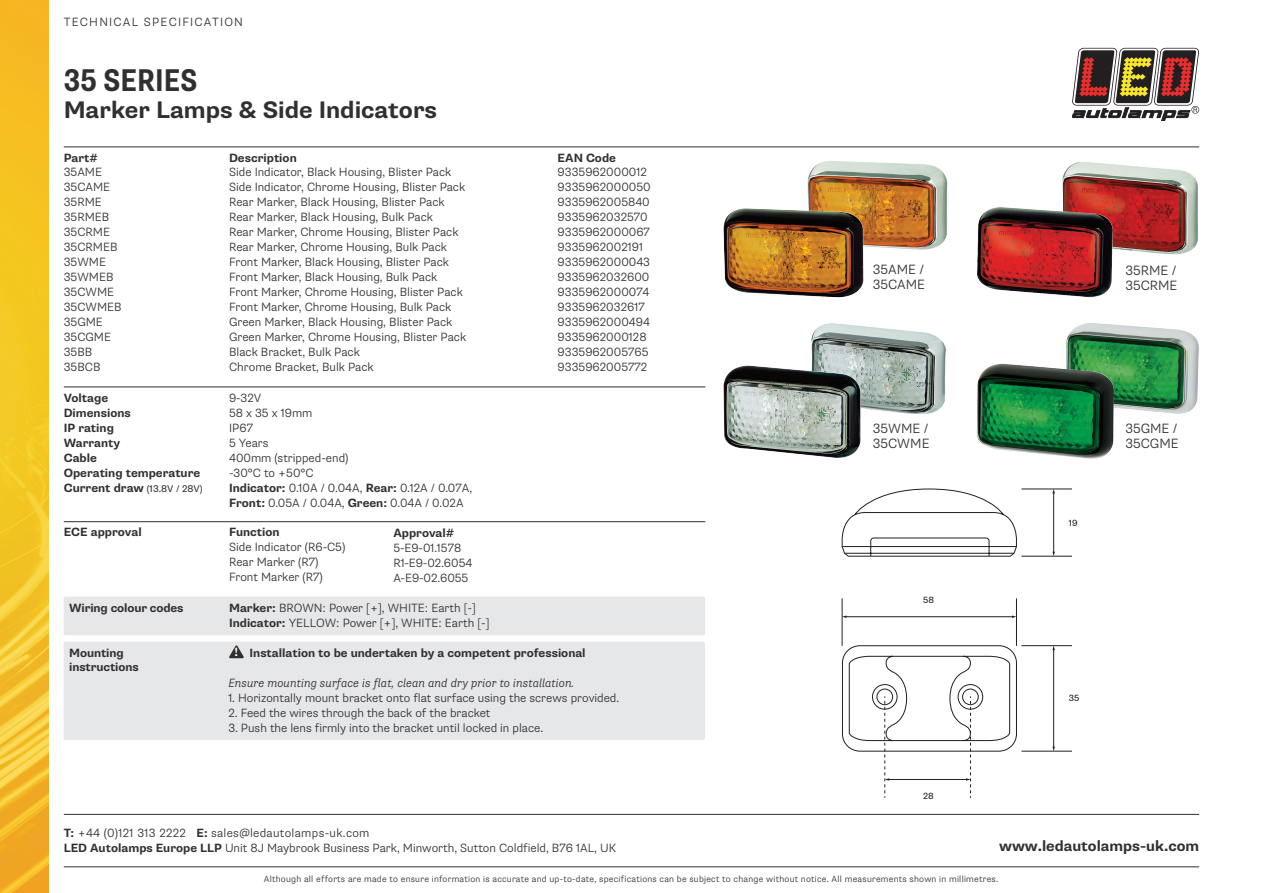
<style>
.page{position:relative;width:1263px;height:893px;background:#fff}
.page>*{position:absolute;margin:0;border:0;box-sizing:border-box;transform-origin:0 0}
.t1{font:700 condensed 31.5px "Supria Sans";color:#312f30}
.t2{font:700 24px "Supria Sans";color:#312f30}
.t3{font:700 15px "Supria Sans";color:#312f30}
.t4{font:300 13.5px "Supria Sans";color:#312f30}
.t5{font:300 12px/15px "Supria Sans";color:#312f30}
.t6{font:700 12px/14.4px "Supria Sans";color:#312f30}
.t7{font:italic 300 12px "Supria Sans";color:#312f30}
.t8{font:300 12px "Supria Sans";letter-spacing:.1em;color:#312f30}
.t9{font:700 12px "Supria Sans";color:#fff}
.t10{font:300 9px "Supria Sans";letter-spacing:.025em;color:#312f30}
.t11{font:9px "Supria Sans";color:#231f20}
.s1{font-weight:400;font-size:9.75px}
.s2{font-weight:700}
</style>
<div class="page">
<img style="left:0;top:0;width:49px;height:893px">
<svg style="left:1072px;top:48px;width:127px;height:73px"></svg>
<hr style="left:64px;top:147px;width:1135px;height:1px;background:#312f30">
<hr style="left:64px;top:814px;width:1135px;height:1px;background:#312f30">
<hr style="left:64px;top:867px;width:1135px;height:1px;background:#312f30">
<img style="left:1066px;top:323px;width:133px;height:91px">
<img style="left:811px;top:323px;width:135px;height:91px">
<img style="left:1062px;top:162px;width:136px;height:93px">
<img style="left:807px;top:161px;width:141px;height:89px">
<div style="left:64px;top:596px;width:641px;height:39px;background:#e6e7e9;border-radius:2px"></div>
<div style="left:64px;top:641px;width:641px;height:99px;background:#e6e7e9;border-radius:2px"></div>
<hr style="left:64px;top:521px;width:641px;height:1px;background:#312f30">
<hr style="left:64px;top:387px;width:641px;height:1px;background:#312f30">
<img style="left:723px;top:200px;width:156px;height:98px">
<img style="left:977px;top:205px;width:142px;height:93px">
<img style="left:723px;top:360px;width:143px;height:98px">
<svg style="left:229px;top:645px;width:15px;height:13px"></svg>
<img style="left:976px;top:363px;width:142px;height:96px">
<div style="left:842px;top:645px;width:175px;height:106px;border:1px solid #231f20;border-radius:17px"></div>
<svg style="left:849px;top:656px;width:161px;height:142px"></svg>
<hr style="left:846px;top:616px;width:167px;height:1px;background:#231f20">
<hr style="left:842px;top:598px;width:1px;height:48px;background:#231f20">
<hr style="left:1016px;top:598px;width:1px;height:48px;background:#231f20">
<hr style="left:1053px;top:649px;width:1px;height:98px;background:#231f20">
<hr style="left:1021px;top:645px;width:51px;height:1px;background:#231f20">
<hr style="left:1021px;top:751px;width:51px;height:1px;background:#231f20">
<hr style="left:1053px;top:493px;width:1px;height:59px;background:#231f20">
<hr style="left:1021px;top:489px;width:51px;height:1px;background:#231f20">
<hr style="left:1021px;top:556px;width:51px;height:1px;background:#231f20">
<svg style="left:841px;top:488px;width:176px;height:69px"></svg>
<p class="t8" style="left:64px;top:15px;width:181px">TECHNICAL SPECIFICATION</p>
<p class="t1" style="left:64px;top:61px;width:135px">35 SERIES</p>
<p class="t2" style="left:64px;top:95px;width:375px">Marker Lamps &amp; Side Indicators</p>
<p class="t6" style="left:64px;top:151px;width:36px">Part#</p>
<p class="t6" style="left:229px;top:151px;width:69px">Description</p>
<p class="t6" style="left:558px;top:151px;width:60px">EAN Code</p>
<p class="t5" style="left:64px;top:165px;width:40px">35AME</p>
<p class="t5" style="left:64px;top:180px;width:48px">35CAME</p>
<p class="t5" style="left:64px;top:195px;width:40px">35RME</p>
<p class="t5" style="left:64px;top:210px;width:47px">35RMEB</p>
<p class="t5" style="left:64px;top:225px;width:48px">35CRME</p>
<p class="t5" style="left:64px;top:240px;width:55px">35CRMEB</p>
<p class="t5" style="left:64px;top:255px;width:44px">35WME</p>
<p class="t5" style="left:64px;top:270px;width:51px">35WMEB</p>
<p class="t5" style="left:64px;top:285px;width:52px">35CWME</p>
<p class="t5" style="left:64px;top:300px;width:59px">35CWMEB</p>
<p class="t5" style="left:64px;top:315px;width:41px">35GME</p>
<p class="t5" style="left:64px;top:330px;width:49px">35CGME</p>
<p class="t5" style="left:64px;top:345px;width:30px">35BB</p>
<p class="t5" style="left:64px;top:360px;width:38px">35BCB</p>
<p class="t6" style="left:64px;top:391px;width:46px">Voltage</p>
<p class="t6" style="left:64px;top:406px;width:69px">Dimensions</p>
<p class="t6" style="left:64px;top:421px;width:52px">IP rating</p>
<p class="t6" style="left:64px;top:436px;width:58px">Warranty</p>
<p class="t6" style="left:64px;top:451px;width:35px">Cable</p>
<p class="t6" style="left:64px;top:466px;width:138px">Operating temperature</p>
<p class="t6" style="left:64px;top:481px;width:140px">Current draw <span class="s1">(13.8V / 28V)</span></p>
<p class="t6" style="left:64px;top:525px;width:79px">ECE approval</p>
<p class="t6" style="left:69px;top:601px;width:116px">Wiring colour codes</p>
<p class="t6" style="left:69px;top:646px;width:71px">Mounting instructions</p>
<p class="t5" style="left:229px;top:165px;width:224px">Side Indicator, Black Housing, Blister Pack</p>
<p class="t5" style="left:229px;top:180px;width:238px">Side Indicator, Chrome Housing, Blister Pack</p>
<p class="t5" style="left:229px;top:195px;width:217px">Rear Marker, Black Housing, Blister Pack</p>
<p class="t5" style="left:229px;top:210px;width:205px">Rear Marker, Black Housing, Bulk Pack</p>
<p class="t5" style="left:229px;top:225px;width:231px">Rear Marker, Chrome Housing, Blister Pack</p>
<p class="t5" style="left:229px;top:240px;width:219px">Rear Marker, Chrome Housing, Bulk Pack</p>
<p class="t5" style="left:229px;top:255px;width:221px">Front Marker, Black Housing, Blister Pack</p>
<p class="t5" style="left:229px;top:270px;width:210px">Front Marker, Black Housing, Bulk Pack</p>
<p class="t5" style="left:229px;top:285px;width:235px">Front Marker, Chrome Housing, Blister Pack</p>
<p class="t5" style="left:229px;top:300px;width:224px">Front Marker, Chrome Housing, Bulk Pack</p>
<p class="t5" style="left:229px;top:315px;width:225px">Green Marker, Black Housing, Blister Pack</p>
<p class="t5" style="left:229px;top:330px;width:239px">Green Marker, Chrome Housing, Blister Pack</p>
<p class="t5" style="left:229px;top:345px;width:132px">Black Bracket, Bulk Pack</p>
<p class="t5" style="left:229px;top:360px;width:146px">Chrome Bracket, Bulk Pack</p>
<p class="t5" style="left:229px;top:390px;width:34px">9-32V</p>
<p class="t5" style="left:229px;top:405px;width:85px">58 x 35 x 19mm</p>
<p class="t5" style="left:229px;top:420px;width:25px">IP67</p>
<p class="t5" style="left:229px;top:435px;width:41px">5 Years</p>
<p class="t5" style="left:229px;top:450px;width:121px">400mm (stripped-end)</p>
<p class="t5" style="left:229px;top:465px;width:86px">-30°C to +50°C</p>
<p class="t5" style="left:229px;top:480px;width:245px"><span class="s2">Indicator:</span> 0.10A / 0.04A, <span class="s2">Rear:</span> 0.12A / 0.07A,</p>
<p class="t5" style="left:229px;top:495px;width:236px"><span class="s2">Front:</span> 0.05A / 0.04A, <span class="s2">Green:</span> 0.04A / 0.02A</p>
<p class="t6" style="left:229px;top:525px;width:52px">Function</p>
<p class="t5" style="left:229px;top:540px;width:118px">Side Indicator (R6-C5)<br>Rear Marker (R7)</p>
<p class="t5" style="left:229px;top:570px;width:95px">Front Marker (R7)</p>
<p class="t6" style="left:393px;top:526px;width:62px">Approval#</p>
<p class="t5" style="left:393px;top:541px;width:69px">5-E9-01.1578</p>
<p class="t5" style="left:393px;top:556px;width:81px">R1-E9-02.6054</p>
<p class="t5" style="left:393px;top:571px;width:77px">A-E9-02.6055</p>
<p class="t5" style="left:558px;top:165px;width:91px">9335962000012</p>
<p class="t5" style="left:558px;top:180px;width:95px">9335962000050</p>
<p class="t5" style="left:558px;top:195px;width:94px">9335962005840</p>
<p class="t5" style="left:558px;top:210px;width:92px">9335962032570</p>
<p class="t5" style="left:558px;top:225px;width:94px">9335962000067</p>
<p class="t5" style="left:558px;top:240px;width:87px">9335962002191</p>
<p class="t5" style="left:558px;top:255px;width:94px">9335962000043</p>
<p class="t5" style="left:558px;top:270px;width:93px">9335962032600</p>
<p class="t5" style="left:558px;top:285px;width:93px">9335962000074</p>
<p class="t5" style="left:558px;top:300px;width:89px">9335962032617</p>
<p class="t5" style="left:558px;top:315px;width:94px">9335962000494</p>
<p class="t5" style="left:558px;top:330px;width:90px">9335962000128</p>
<p class="t5" style="left:558px;top:345px;width:92px">9335962005765</p>
<p class="t5" style="left:558px;top:360px;width:91px">9335962005772</p>
<p class="t5" style="left:229px;top:601px;width:248px"><span class="s2">Marker:</span> BROWN: Power [+], WHITE: Earth [-]</p>
<p class="t5" style="left:229px;top:616px;width:262px"><span class="s2">Indicator:</span> YELLOW: Power [+], WHITE: Earth [-]</p>
<p class="t6" style="left:250px;top:646px;width:338px">Installation to be undertaken by a competent professional</p>
<p class="t7" style="left:228px;top:675px;width:348px">Ensure mounting surface is flat, clean and dry prior to installation.</p>
<p class="t5" style="left:228px;top:690px;width:392px">1. Horizontally mount bracket onto flat surface using the screws provided.</p>
<p class="t5" style="left:228px;top:705px;width:264px">2. Feed the wires through the back of the bracket</p>
<p class="t5" style="left:228px;top:720px;width:316px">3. Push the lens firmly into the bracket until locked in place.</p>
<p class="t9" style="left:235px;top:645px;width:5px">!</p>
<p class="t4" style="left:873px;top:262px;width:53px">35AME /</p>
<p class="t4" style="left:873px;top:277px;width:54px">35CAME</p>
<p class="t4" style="left:873px;top:420px;width:57px">35WME /</p>
<p class="t4" style="left:873px;top:435px;width:58px">35CWME</p>
<p class="t11" style="left:923px;top:594px;width:12px">58</p>
<p class="t11" style="left:923px;top:791px;width:12px">28</p>
<p class="t4" style="left:1125px;top:262px;width:53px">35RME /</p>
<p class="t4" style="left:1125px;top:277px;width:54px">35CRME</p>
<p class="t11" style="left:1069px;top:517px;width:10px">19</p>
<p class="t4" style="left:1125px;top:420px;width:54px">35GME /</p>
<p class="t4" style="left:1125px;top:435px;width:55px">35CGME</p>
<p class="t11" style="left:1069px;top:693px;width:12px">35</p>
<p class="t5" style="left:64px;top:826px;width:554px"><span class="s2">T:</span> +44 (0)121 313 2222 <span class="s2">E:</span> sales@ledautolamps-uk.com<br><span class="s2">LED Autolamps Europe LLP</span> Unit 8J Maybrook Business Park, Minworth, Sutton Coldfield, B76 1AL, UK</p>
<p class="t3" style="left:999px;top:837px;width:202px">www.ledautolamps-uk.com</p>
<p class="t10" style="left:264px;top:873px;width:736px">Although all efforts are made to ensure information is accurate and up-to-date, specifications can be subject to change without notice. All measurements shown in millimetres.</p>
</div>
